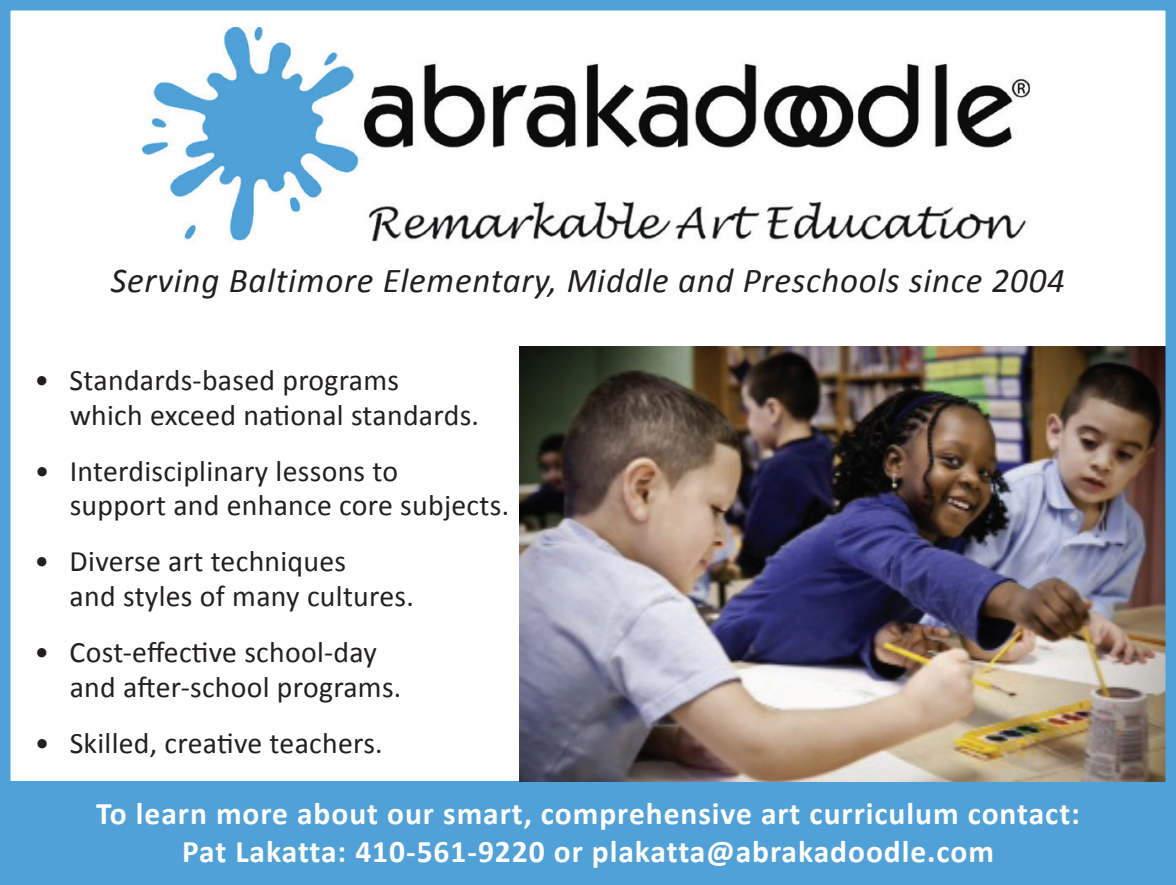
<style>
.page{position:relative;width:1176px;height:885px;background:#fff}
.page>*{position:absolute;margin:0;border:0;box-sizing:border-box;transform-origin:0 0}
.t1{font:italic 35px "Calibri";letter-spacing:.02em;color:#231f20}
.t2{font:700 31.5px/38.5px "Calibri";letter-spacing:.03em;color:#fff;text-align:center}
.t3{font:29.75px/35px "Calibri";letter-spacing:.01em;color:#231f20}
</style>
<div class="page">
<div style="left:0;top:781px;width:1176px;height:104px;background:#50a1d8"></div>
<img style="left:520px;top:347px;width:645px;height:434px">
<img style="left:143px;top:27px;width:888px;height:215px">
<div style="left:0;top:0;width:1176px;height:885px;border:10px solid #50a1d8"></div>
<p class="t1" style="left:111px;top:259px;width:955px">Serving Baltimore Elementary, Middle and Preschools since 2004</p>
<p class="t3" style="left:70px;top:361px;width:411px;text-indent:-35px">• Standards-based programs which exceed national standards.</p>
<p class="t3" style="left:70px;top:452px;width:441px;text-indent:-35px">• Interdisciplinary lessons to<br>support and enhance core subjects.</p>
<p class="t3" style="left:70px;top:542px;width:346px;text-indent:-35px">• Diverse art techniques<br>and styles of many cultures.</p>
<p class="t3" style="left:70px;top:633px;width:333px;text-indent:-35px">• Cost-effective school-day and after-school programs.</p>
<p class="t3" style="left:35px;top:724px;width:349px">• Skilled, creative teachers.</p>
<p class="t2" style="left:96px;top:793px;width:985px">To learn more about our smart, comprehensive art curriculum contact:<br>Pat Lakatta: 410-561-9220 or plakatta@abrakadoodle.com</p>
</div>
